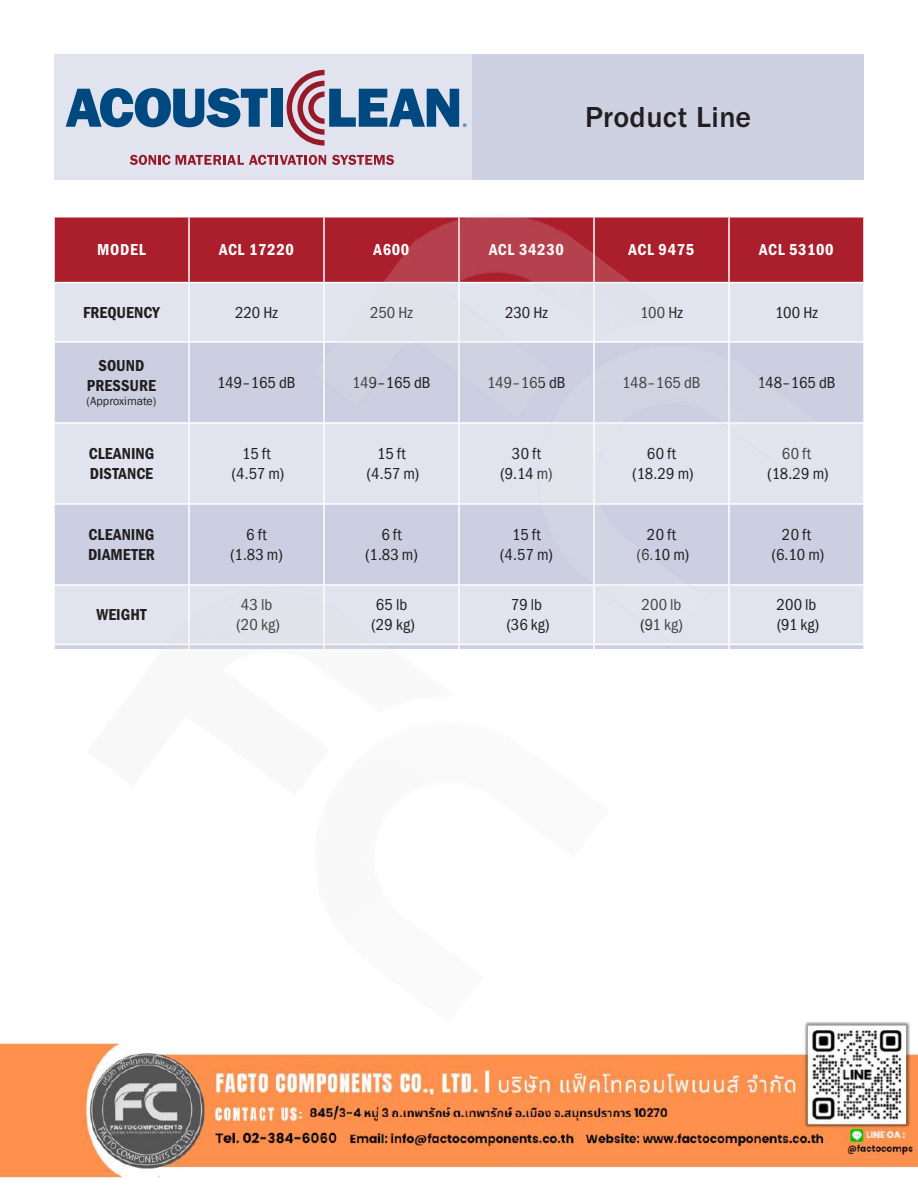
<style>
.page{position:relative;width:918px;height:1188px;background:#fff}
.page>*{position:absolute;margin:0;border:0;box-sizing:border-box;transform-origin:0 0}
.t1{font:500 30px "Franklin Gothic URW";letter-spacing:.015em;color:#231f20}
.t2{font:16.5px/19.8px "Franklin Gothic URW Con Boo";color:#231f20;text-align:center}
.t3{font:16.5px/19.8px "Franklin Gothic URW Con Dem";color:#231f20}
.t4{font:16.5px "Franklin Gothic URW Con Dem";letter-spacing:.04em;color:#fff}
.t5{font:12px "Franklin Gothic";color:#231f20}
.t6{font:500 5.25px "Franklin Gothic";color:#01518a}
</style>
<div class="page">
<div style="left:54px;top:54px;width:418px;height:126px;background:#e1e4ee"></div>
<div style="left:472px;top:54px;width:392px;height:126px;background:#cdd1e2"></div>
<svg style="left:66px;top:88px;width:202px;height:39px"></svg>
<div style="left:271px;top:89px;width:12px;height:38px;background:#004880"></div>
<svg style="left:130px;top:155px;width:196px;height:10px"></svg>
<svg style="left:332px;top:155px;width:62px;height:10px"></svg>
<svg style="left:287px;top:70px;width:172px;height:76px"></svg>
<img style="left:0;top:1022px;width:918px;height:157px">
<img style="left:50px;top:217px;width:818px;height:806px">
<p class="t6" style="left:463px;top:122px;width:6px">®</p>
<h1 class="t1" style="left:585px;top:98px;width:168px">Product Line</h1>
<p class="t4" style="left:97px;top:239px;width:50px">MODEL</p>
<p class="t4" style="left:219px;top:239px;width:76px">ACL 17220</p>
<p class="t4" style="left:374px;top:239px;width:37px">A600</p>
<p class="t4" style="left:489px;top:239px;width:76px">ACL 34230</p>
<p class="t4" style="left:629px;top:239px;width:67px">ACL 9475</p>
<p class="t4" style="left:759px;top:239px;width:76px">ACL 53100</p>
<p class="t3" style="left:83px;top:302px;width:78px">FREQUENCY</p>
<p class="t2" style="left:235px;top:302px;width:44px">220 Hz</p>
<p class="t2" style="left:370px;top:302px;width:44px">250 Hz</p>
<p class="t2" style="left:505px;top:302px;width:44px">230 Hz</p>
<p class="t2" style="left:640px;top:302px;width:44px">100 Hz</p>
<p class="t2" style="left:775px;top:302px;width:44px">100 Hz</p>
<p class="t3" style="left:87px;top:355px;width:71px;text-align:center">SOUND<br>PRESSURE</p>
<p class="t5" style="left:87px;top:394px;width:71px">(Approximate)</p>
<p class="t2" style="left:217px;top:372px;width:80px">149–165 dB</p>
<p class="t2" style="left:352px;top:372px;width:80px">149–165 dB</p>
<p class="t2" style="left:487px;top:372px;width:80px">149–165 dB</p>
<p class="t2" style="left:622px;top:372px;width:80px">148–165 dB</p>
<p class="t2" style="left:757px;top:372px;width:80px">148–165 dB</p>
<p class="t3" style="left:89px;top:443px;width:67px">CLEANING<br>DISTANCE</p>
<p class="t2" style="left:232px;top:443px;width:54px">15 ft (4.57 m)</p>
<p class="t2" style="left:367px;top:443px;width:54px">15 ft (4.57 m)</p>
<p class="t2" style="left:501px;top:443px;width:53px">30 ft (9.14 m)</p>
<p class="t2" style="left:633px;top:443px;width:63px">60 ft (18.29 m)</p>
<p class="t2" style="left:768px;top:443px;width:63px">60 ft (18.29 m)</p>
<p class="t3" style="left:88px;top:524px;width:68px">CLEANING<br>DIAMETER</p>
<p class="t2" style="left:230px;top:524px;width:54px">6 ft (1.83 m)</p>
<p class="t2" style="left:365px;top:524px;width:54px">6 ft (1.83 m)</p>
<p class="t2" style="left:500px;top:524px;width:54px">15 ft (4.57 m)</p>
<p class="t2" style="left:637px;top:524px;width:54px">20 ft (6.10 m)</p>
<p class="t2" style="left:772px;top:524px;width:54px">20 ft (6.10 m)</p>
<p class="t3" style="left:96px;top:604px;width:52px">WEIGHT</p>
<p class="t2" style="left:237px;top:595px;width:45px;text-align:left">43 lb (20 kg)</p>
<p class="t2" style="left:372px;top:595px;width:45px;text-align:left">65 lb (29 kg)</p>
<p class="t2" style="left:507px;top:595px;width:44px;text-align:left">79 lb (36 kg)</p>
<p class="t2" style="left:641px;top:595px;width:44px;text-align:left">200 lb (91 kg)</p>
<p class="t2" style="left:777px;top:595px;width:44px;text-align:left">200 lb (91 kg)</p>
</div>
